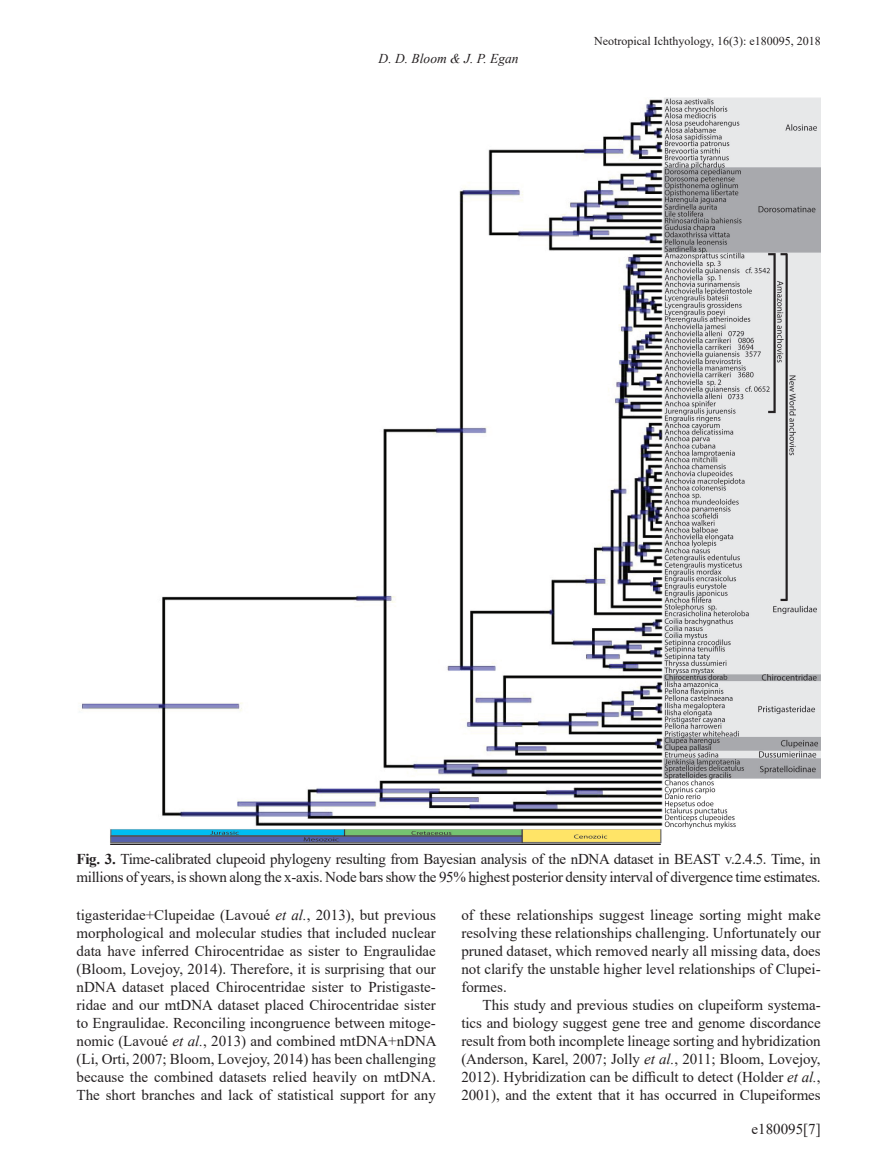
<style>
.page{position:relative;width:893px;height:1170px;background:#fff}
.page>*{position:absolute;margin:0;border:0;box-sizing:border-box;transform-origin:0 0}
.Texto{font:15px/18px "Times New Roman";color:#231f20;text-align:justify}
.Legendas{font:15px/18px "Times New Roman";letter-spacing:-.02em;color:#231f20}
.t1{font:italic 13.5px "Times New Roman";color:#231f20}
.t2{font:12px "Times New Roman";color:#231f20}
.s1{font-weight:700}
.s2{font-style:italic}
</style>
<div class="page">
<img style="left:80px;top:98px;width:741px;height:746px">
<p class="t1" style="left:379px;top:49px;width:141px">D. D. Bloom &amp; J. P. Egan</p>
<p class="t2" style="left:594px;top:32px;width:228px">Neotropical Ichthyology, 16(3): e180095, 2018</p>
<p class="Legendas" style="left:77px;top:849px;width:746px"><span class="s1">Fig. 3.</span> Time-calibrated clupeoid phylogeny resulting from Bayesian analysis of the nDNA dataset in BEAST v.2.4.5. Time, in millions of years, is shown along the x-axis. Node bars show the 95% highest posterior density interval of divergence time estimates.</p>
<p class="Texto" style="left:77px;top:905px;width:362px">tigasteridae+Clupeidae (Lavoué <span class="s2">et al.</span>, 2013), but previous morphological and molecular studies that included nuclear data have inferred Chirocentridae as sister to Engraulidae (Bloom, Lovejoy, 2014). Therefore, it is surprising that our nDNA dataset placed Chirocentridae sister to Pristigaste&shy;ridae and our mtDNA dataset placed Chirocentridae sister to Engraulidae. Reconciling incongruence between mitoge&shy;nomic (Lavoué <span class="s2">et al.</span>, 2013) and combined mtDNA+nDNA (Li, Orti, 2007; Bloom, Lovejoy, 2014) has been challenging because the combined datasets relied heavily on mtDNA.<br>The short branches and lack of statistical support for any</p>
<p class="Texto" style="left:461px;top:905px;width:361px">of these relationships suggest lineage sorting might make resolving these relationships challenging. Unfortunately our pruned dataset, which removed nearly all missing data, does not clarify the unstable higher level relationships of Clupei&shy;formes.</p>
<p class="Texto" style="left:461px;top:995px;width:361px;text-indent:21px">This study and previous studies on clupeiform systema&shy;tics and biology suggest gene tree and genome discordance result from both incomplete lineage sorting and hybridization (Anderson, Karel, 2007; Jolly <span class="s2">et al.</span>, 2011; Bloom, Lovejoy, 2012). Hybridization can be difficult to detect (Holder <span class="s2">et al.</span>, 2001), and the extent that it has occurred in Clupeiformes</p>
<p class="Texto" style="left:751px;top:1119px;width:71px">e180095[7]</p>
</div>
